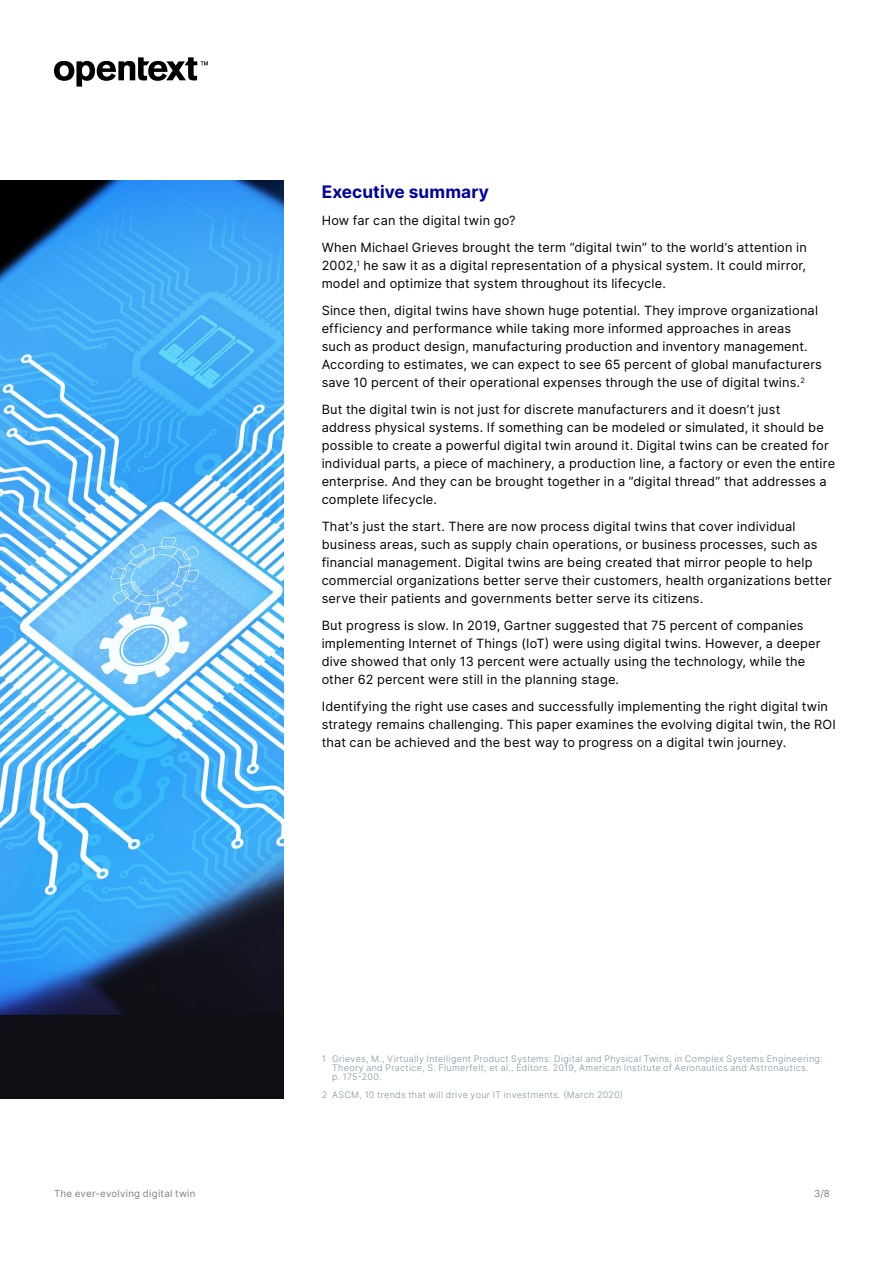
<style>
.page{position:relative;width:893px;height:1263px;background:#fff}
.page>*{position:absolute;margin:0;border:0;box-sizing:border-box;transform-origin:0 0}
.t1{font:700 17.25px "Inter";letter-spacing:.005em;color:#00009f}
.Body{font:12.75px/18px "Inter";letter-spacing:.015em;color:#000}
.t2{font:9.75px "Inter";letter-spacing:.025em;color:#808080}
.Footnote{font:300 9px/9px "Inter";letter-spacing:.035em;color:#7e929f}
</style>
<div class="page">
<svg style="left:54px;top:57px;width:154px;height:30px"></svg>
<img style="left:0;top:180px;width:284px;height:918px">
<h3 class="t1" style="left:322px;top:179px;width:169px">Executive summary</h3>
<p class="Body" style="left:322px;top:211px;width:195px">How far can the digital twin go?</p>
<p class="Body" style="left:322px;top:238px;width:487px;text-align:justify">When Michael Grieves brought the term “digital twin” to the world’s attention in 2002,<sup>1</sup> he saw it as a digital representation of a physical system. It could mirror, model and optimize that system throughout its lifecycle.</p>
<p class="Body" style="left:322px;top:301px;width:502px">Since then, digital twins have shown huge potential. They improve organizational efficiency and performance while taking more informed approaches in areas such as product design, manufacturing production and inventory management.<br>According to estimates, we can expect to see 65 percent of global manufacturers save 10 percent of their operational expenses through the use of digital twins.<sup>2</sup></p>
<p class="Body" style="left:322px;top:400px;width:515px">But the digital twin is not just for discrete manufacturers and it doesn’t just<br>address physical systems. If something can be modeled or simulated, it should be possible to create a powerful digital twin around it. Digital twins can be created for individual parts, a piece of machinery, a production line, a factory or even the entire enterprise. And they can be brought together in a ”digital thread” that addresses a complete lifecycle.</p>
<p class="Body" style="left:322px;top:517px;width:512px">That’s just the start. There are now process digital twins that cover individual business areas, such as supply chain operations, or business processes, such as financial management. Digital twins are being created that mirror people to help commercial organizations better serve their customers, health organizations better serve their patients and governments better serve its citizens.</p>
<p class="Body" style="left:322px;top:616px;width:500px">But progress is slow. In 2019, Gartner suggested that 75 percent of companies implementing Internet of Things (IoT) were using digital twins. However, a deeper dive showed that only 13 percent were actually using the technology, while the other 62 percent were still in the planning stage.</p>
<p class="Body" style="left:322px;top:697px;width:516px">Identifying the right use cases and successfully implementing the right digital twin strategy remains challenging. This paper examines the evolving digital twin, the ROI that can be achieved and the best way to progress on a digital twin journey.</p>
<p class="Footnote" style="left:332px;top:1054px;width:492px;text-indent:-10px">1 Grieves, M., Virtually Intelligent Product Systems: Digital and Physical Twins, in Complex Systems Engineering:<br>Theory and Practice, S. Flumerfelt, et al., Editors. 2019, American Institute of Aeronautics and Astronautics.<br>p. 175-200.</p>
<p class="Footnote" style="left:322px;top:1090px;width:303px">2 ASCM, 10 trends that will drive your IT investments. (March 2020)</p>
<p class="t2" style="left:54px;top:1186px;width:143px">The ever-evolving digital twin</p>
<p class="t2" style="left:814px;top:1186px;width:17px">3/8</p>
</div>
